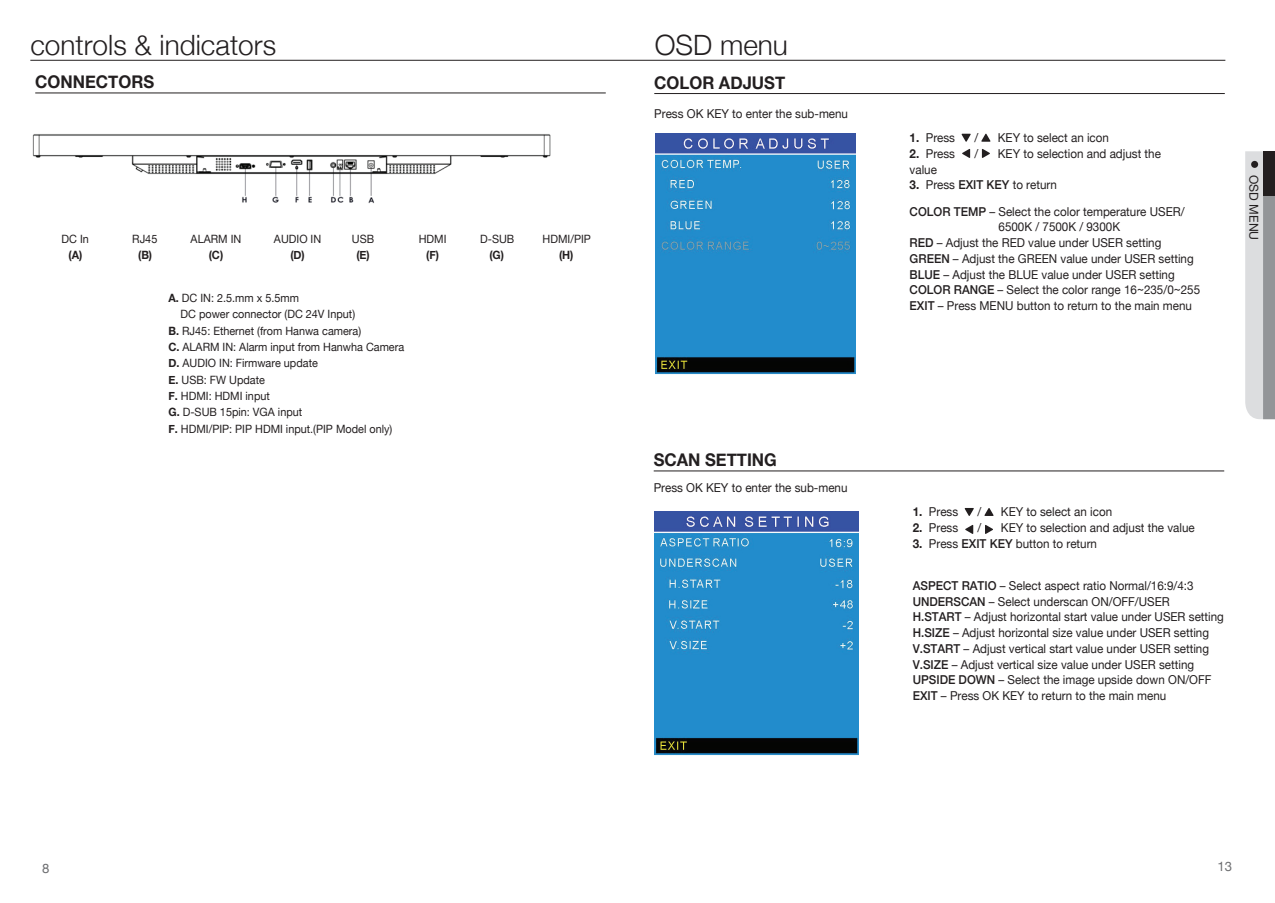
<style>
.page{position:relative;width:1275px;height:903px;background:#fff}
.page>*{position:absolute;margin:0;border:0;box-sizing:border-box;transform-origin:0 0}
.t1{font:300 28px "Helvetica Neue";color:#231f20}
.t2{font:700 17.5px "Helvetica Neue";color:#231f20;scale:.95 1}
.t3{font:13.12px "Helvetica Neue";color:#6c6d70}
.t4{font:12.25px/15.8px "Helvetica Neue";color:#231f20;scale:.95 1}
.t5{font:12.25px "Helvetica Neue";color:#231f20}
.t6{font:11.38px "Helvetica Neue";color:#231f20;scale:.95 1}
.t7{font:700 11.38px "Helvetica Neue";color:#231f20;scale:.95 1}
.s1{font-weight:700}
.s2{font-weight:500}
</style>
<div class="page">
<hr style="left:30px;top:60px;width:1195px;height:1px;background:#231f20">
<hr style="left:35px;top:93px;width:571px;height:1px;background:#231f20">
<svg style="left:1245px;top:151px;width:30px;height:268px;background:#c2c3c6"></svg>
<div style="left:1263px;top:151px;width:12px;height:45px;background:#231f20"></div>
<div style="left:1251px;top:161px;width:7px;height:7px;background:#231f20;border-radius:50%"></div>
<hr style="left:654px;top:93px;width:571px;height:1px;background:#231f20">
<img style="left:656px;top:133px;width:199px;height:241px">
<svg style="left:961px;top:134px;width:10px;height:8px"></svg>
<svg style="left:981px;top:134px;width:10px;height:8px"></svg>
<svg style="left:962px;top:149px;width:8px;height:9px"></svg>
<svg style="left:982px;top:149px;width:8px;height:9px"></svg>
<hr style="left:654px;top:471px;width:570px;height:1px;background:#231f20">
<svg style="left:964px;top:508px;width:10px;height:8px"></svg>
<svg style="left:984px;top:508px;width:10px;height:8px"></svg>
<svg style="left:965px;top:525px;width:8px;height:9px"></svg>
<svg style="left:985px;top:525px;width:8px;height:9px"></svg>
<img style="left:654px;top:511px;width:204px;height:244px">
<img style="left:32px;top:134px;width:519px;height:70px">
<h1 class="t1" style="left:30px;top:22px;width:247px">controls &amp; indicators</h1>
<h1 class="t1" style="left:655px;top:22px;width:135px">OSD menu</h1>
<h2 class="t2" style="left:35px;top:68px;width:127px">CONNECTORS</h2>
<h2 class="t2" style="left:654px;top:69px;width:139px">COLOR ADJUST</h2>
<p class="t4" style="left:654px;top:107px;width:206px">Press OK KEY to enter the sub-menu</p>
<p class="t6" style="left:62px;top:231px;width:30px">DC In</p>
<p class="t7" style="left:69px;top:246px;width:16px">(A)</p>
<p class="t6" style="left:132px;top:231px;width:28px">RJ45</p>
<p class="t7" style="left:138px;top:246px;width:16px">(B)</p>
<p class="t6" style="left:191px;top:231px;width:55px">ALARM IN</p>
<p class="t7" style="left:209px;top:246px;width:17px">(C)</p>
<p class="t6" style="left:274px;top:231px;width:51px">AUDIO IN</p>
<p class="t7" style="left:290px;top:246px;width:17px">(D)</p>
<p class="t6" style="left:352px;top:231px;width:25px">USB</p>
<p class="t7" style="left:356px;top:246px;width:16px">(E)</p>
<p class="t6" style="left:168px;top:290px;width:139px"><span class="s1">A.</span> DC IN: 2.5.mm x 5.5mm</p>
<p class="t6" style="left:181px;top:306px;width:185px">DC power connector (DC 24V Input)</p>
<p class="t6" style="left:168px;top:322px;width:204px"><span class="s1">B.</span> RJ45: Ethernet (from Hanwa camera)</p>
<p class="t6" style="left:168px;top:339px;width:250px"><span class="s1">C.</span> ALARM IN: Alarm input from Hanwha Camera</p>
<p class="t6" style="left:168px;top:355px;width:159px"><span class="s1">D.</span> AUDIO IN: Firmware update</p>
<p class="t6" style="left:168px;top:371px;width:103px"><span class="s1">E.</span> USB: FW Update</p>
<p class="t6" style="left:168px;top:388px;width:108px"><span class="s1">F.</span> HDMI: HDMI input</p>
<p class="t6" style="left:168px;top:404px;width:142px"><span class="s1">G.</span> D-SUB 15pin: VGA input</p>
<p class="t6" style="left:168px;top:420px;width:237px"><span class="s1">F.</span> HDMI/PIP: PIP HDMI input.(PIP Model only)</p>
<p class="t6" style="left:419px;top:231px;width:31px">HDMI</p>
<p class="t7" style="left:426px;top:246px;width:15px">(F)</p>
<p class="t6" style="left:480px;top:231px;width:37px">D-SUB</p>
<p class="t7" style="left:489px;top:246px;width:17px">(G)</p>
<p class="t6" style="left:543px;top:231px;width:52px">HDMI/PIP</p>
<p class="t7" style="left:559px;top:246px;width:17px">(H)</p>
<h2 class="t2" style="left:654px;top:446px;width:131px">SCAN SETTING</h2>
<p class="t4" style="left:654px;top:481px;width:206px">Press OK KEY to enter the sub-menu</p>
<p class="t4" style="left:910px;top:130px;width:49px"><span class="s1">1.</span> Press</p>
<p class="t4" style="left:974px;top:130px;width:6px">/</p>
<p class="t4" style="left:998px;top:130px;width:119px">KEY to select an icon</p>
<p class="t4" style="left:910px;top:146px;width:49px"><span class="s1">2.</span> Press</p>
<p class="t4" style="left:974px;top:146px;width:6px">/</p>
<p class="t4" style="left:998px;top:146px;width:173px">KEY to selection and adjust the</p>
<p class="t4" style="left:910px;top:162px;width:30px">value</p>
<p class="t4" style="left:910px;top:178px;width:156px"><span class="s1">3.</span> Press <span class="s2">EXIT KEY</span> to return</p>
<p class="t4" style="left:910px;top:204px;width:291px"><span class="s2">COLOR TEMP</span> – Select the color temperature USER/</p>
<p class="t4" style="left:998px;top:220px;width:130px">6500K / 7500K / 9300K</p>
<p class="t4" style="left:910px;top:236px;width:267px"><span class="s2">RED</span> – Adjust the RED value under USER setting</p>
<p class="t4" style="left:910px;top:251px;width:301px"><span class="s2">GREEN</span> – Adjust the GREEN value under USER setting</p>
<p class="t4" style="left:910px;top:267px;width:281px"><span class="s2">BLUE</span> – Adjust the BLUE value under USER setting</p>
<p class="t4" style="left:910px;top:283px;width:307px"><span class="s2">COLOR RANGE</span> – Select the color range 16~235/0~255</p>
<p class="t4" style="left:910px;top:299px;width:299px"><span class="s2">EXIT</span> – Press MENU button to return to the main menu</p>
<p class="t5" style="left:1262px;top:175px;width:67px;rotate:90deg">OSD MENU</p>
<p class="t4" style="left:913px;top:505px;width:49px"><span class="s1">1.</span> Press</p>
<p class="t4" style="left:978px;top:505px;width:6px">/</p>
<p class="t4" style="left:1001px;top:505px;width:119px">KEY to select an icon</p>
<p class="t4" style="left:913px;top:520px;width:49px"><span class="s1">2.</span> Press</p>
<p class="t4" style="left:978px;top:520px;width:6px">/</p>
<p class="t4" style="left:1001px;top:520px;width:205px">KEY to selection and adjust the value</p>
<p class="t4" style="left:913px;top:536px;width:196px"><span class="s1">3.</span> Press <span class="s2">EXIT KEY</span> button to return</p>
<p class="t4" style="left:913px;top:578px;width:329px"><span class="s2">ASPECT RATIO</span> – Select aspect ratio Normal/16:9/4:3<br><span class="s2">UNDERSCAN</span> – Select underscan ON/OFF/USER<br><span class="s2">H.START</span> – Adjust horizontal start value under USER setting <span class="s2">H.SIZE</span> – Adjust horizontal size value under USER setting <span class="s2">V.START</span> – Adjust vertical start value under USER setting <span class="s2">V.SIZE</span> – Adjust vertical size value under USER setting <span class="s2">UPSIDE DOWN</span> – Select the image upside down ON/OFF <span class="s2">EXIT</span> – Press OK KEY to return to the main menu</p>
<p class="t3" style="left:42px;top:859px;width:9px">8</p>
<p class="t3" style="left:1217px;top:856px;width:16px">13</p>
</div>
